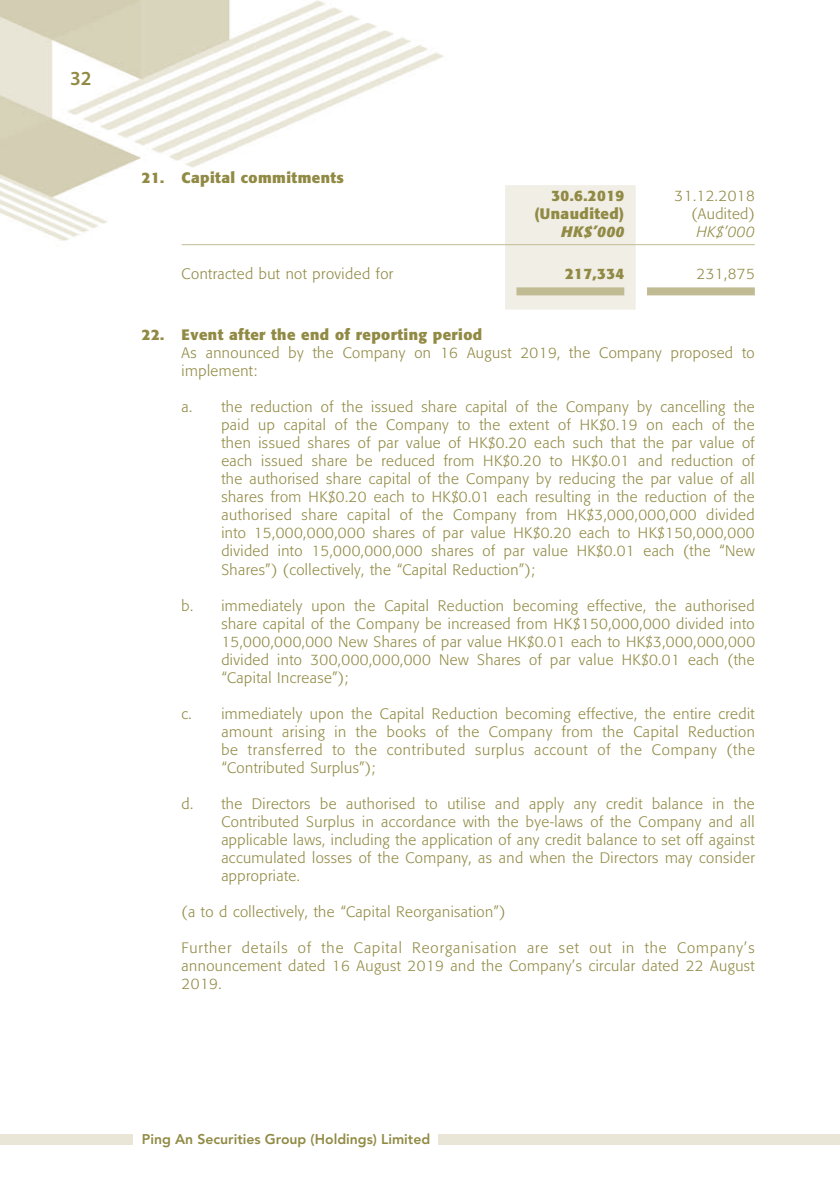
<style>
.page{position:relative;width:840px;height:1191px;background:#fff}
.page>*{position:absolute;margin:0;border:0;box-sizing:border-box;transform-origin:0 0}
.t1{font:600 20px "Myriad Pro";color:#918a44}
.t2{font:300 15px/18px "Formata";letter-spacing:.03em;color:#918a44;text-align:justify}
.t3{font:700 15px "Formata";letter-spacing:.03em;color:#918a44}
.t4{font:italic 700 15px "Formata";color:#918a44}
.t5{font:italic 300 15px "Formata";color:#918a44}
.t6{font:800 14px "Avenir LT Std";color:#918a44}
</style>
<div class="page">
<img style="left:0;top:0;width:471px;height:246px">
<div style="left:0;top:1134px;width:133px;height:10px;background:#e9e6d8"></div>
<div style="left:438px;top:1134px;width:401px;height:10px;background:#e9e6d8"></div>
<div style="left:505px;top:185px;width:130px;height:124px;background:#f0eee5"></div>
<hr style="left:181px;top:244px;width:324px;height:1px;background:#c1bb94">
<hr style="left:505px;top:244px;width:130px;height:1px;background:#c1bb94">
<hr style="left:635px;top:244px;width:119px;height:1px;background:#c1bb94">
<div style="left:516px;top:287px;width:108px;height:8px;background:#c1bb94"></div>
<div style="left:646px;top:287px;width:108px;height:8px;background:#c1bb94"></div>
<h1 class="t1" style="left:70px;top:66px;width:23px">32</h1>
<p class="t3" style="left:142px;top:168px;width:204px">21. Capital commitments</p>
<p class="t3" style="left:551px;top:186px;width:74px">30.6.2019</p>
<p class="t2" style="left:674px;top:187px;width:82px">31.12.2018</p>
<p class="t3" style="left:534px;top:204px;width:91px">(Unaudited)</p>
<p class="t2" style="left:691px;top:205px;width:65px">(Audited)</p>
<p class="t4" style="left:561px;top:222px;width:64px">HK$’000</p>
<p class="t5" style="left:696px;top:223px;width:59px">HK$’000</p>
<p class="t2" style="left:181px;top:265px;width:213px">Contracted but not provided for</p>
<p class="t3" style="left:564px;top:264px;width:61px">217,334</p>
<p class="t2" style="left:696px;top:265px;width:60px">231,875</p>
<p class="t3" style="left:142px;top:326px;width:342px">22. Event after the end of reporting period</p>
<p class="t2" style="left:181px;top:344px;width:574px">As announced by the Company on 16 August 2019, the Company proposed to implement:</p>
<p class="t2" style="left:221px;top:398px;width:534px;text-indent:-40px">a. the reduction of the issued share capital of the Company by cancelling the paid up capital of the Company to the extent of HK$0.19 on each of the then issued shares of par value of HK$0.20 each such that the par value of each issued share be reduced from HK$0.20 to HK$0.01 and reduction of the authorised share capital of the Company by reducing the par value of all shares from HK$0.20 each to HK$0.01 each resulting in the reduction of the authorised share capital of the Company from HK$3,000,000,000 divided into 15,000,000,000 shares of par value HK$0.20 each to HK$150,000,000 divided into 15,000,000,000 shares of par value HK$0.01 each (the “New Shares”) (collectively, the “Capital Reduction”);</p>
<p class="t2" style="left:221px;top:596px;width:535px;text-indent:-40px">b. immediately upon the Capital Reduction becoming effective, the authorised share capital of the Company be increased from HK$150,000,000 divided into 15,000,000,000 New Shares of par value HK$0.01 each to HK$3,000,000,000 divided into 300,000,000,000 New Shares of par value HK$0.01 each (the “Capital Increase”);</p>
<p class="t2" style="left:221px;top:704px;width:535px;text-indent:-40px">c. immediately upon the Capital Reduction becoming effective, the entire credit amount arising in the books of the Company from the Capital Reduction be transferred to the contributed surplus account of the Company (the “Contributed Surplus”);</p>
<p class="t2" style="left:221px;top:794px;width:534px;text-indent:-40px">d. the Directors be authorised to utilise and apply any credit balance in the Contributed Surplus in accordance with the bye-laws of the Company and all applicable laws, including the application of any credit balance to set off against accumulated losses of the Company, as and when the Directors may consider appropriate.</p>
<p class="t2" style="left:181px;top:902px;width:325px">(a to d collectively, the “Capital Reorganisation”)</p>
<p class="t2" style="left:181px;top:938px;width:574px">Further details of the Capital Reorganisation are set out in the Company’s announcement dated 16 August 2019 and the Company’s circular dated 22 August 2019.</p>
<p class="t6" style="left:142px;top:1131px;width:290px">Ping An Securities Group (Holdings) Limited</p>
</div>
